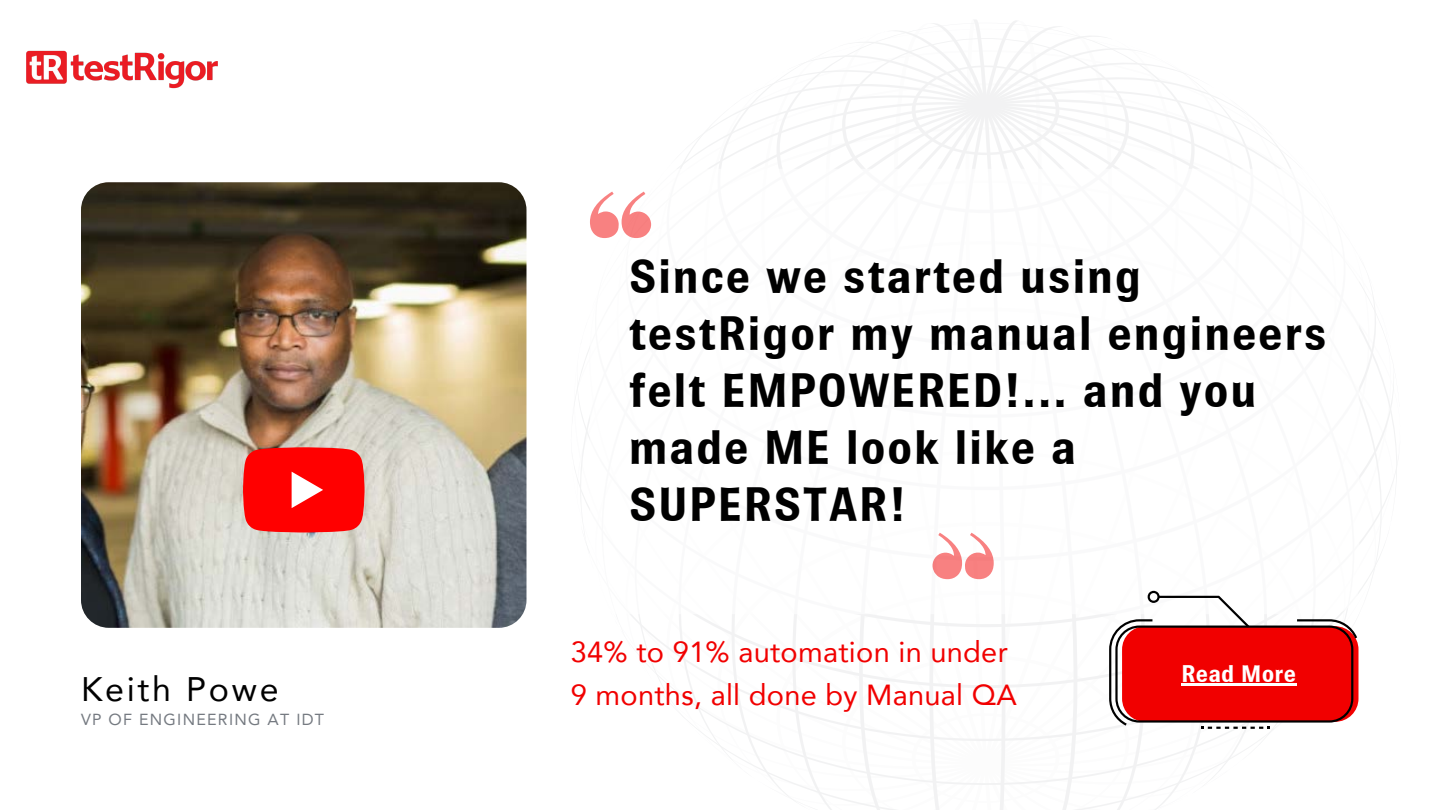
<style>
.page{position:relative;width:1440px;height:810px;background:#fff}
.page>*{position:absolute;margin:0;border:0;box-sizing:border-box;transform-origin:0 0}
.t1{font:700 48px/57px "Brown";letter-spacing:.03em;color:#000}
.t2{font:34px "Avenir";letter-spacing:.08em;color:#000}
.t3{font:29px/42.8px "Avenir";letter-spacing:.01em;color:#f10000}
.t4{font:700 24px "Brown";letter-spacing:.01em;color:#fff}
.t5{font:16px "Avenir";letter-spacing:.08em;color:#757a81}
</style>
<div class="page">
<svg style="left:590px;top:192px;width:61px;height:46px"></svg>
<img style="left:81px;top:182px;width:445px;height:446px;border-radius:28px">
<img style="left:26px;top:50px;width:192px;height:39px">
<svg style="left:740px;top:20px;width:617px;height:790px"></svg>
<svg style="left:243px;top:447px;width:122px;height:85px;background:#fb1a19"></svg>
<hr style="left:1181px;top:683px;width:115px;height:3px;background:#fff">
<p class="t2" style="left:81px;top:667px;width:199px">Keith Powe</p>
<p class="t5" style="left:81px;top:709px;width:245px">VP OF ENGINEERING AT IDT</p>
<p class="t1" style="left:629px;top:249px;width:699px">Since we started using testRigor my manual engineers felt EMPOWERED!... and you made ME look like a<br>SUPERSTAR!</p>
<p class="t3" style="left:571px;top:632px;width:447px">34% to 91% automation in under<br>9 months, all done by Manual QA</p>
<p class="t4" style="left:1181px;top:660px;width:116px">Read More</p>
</div>
